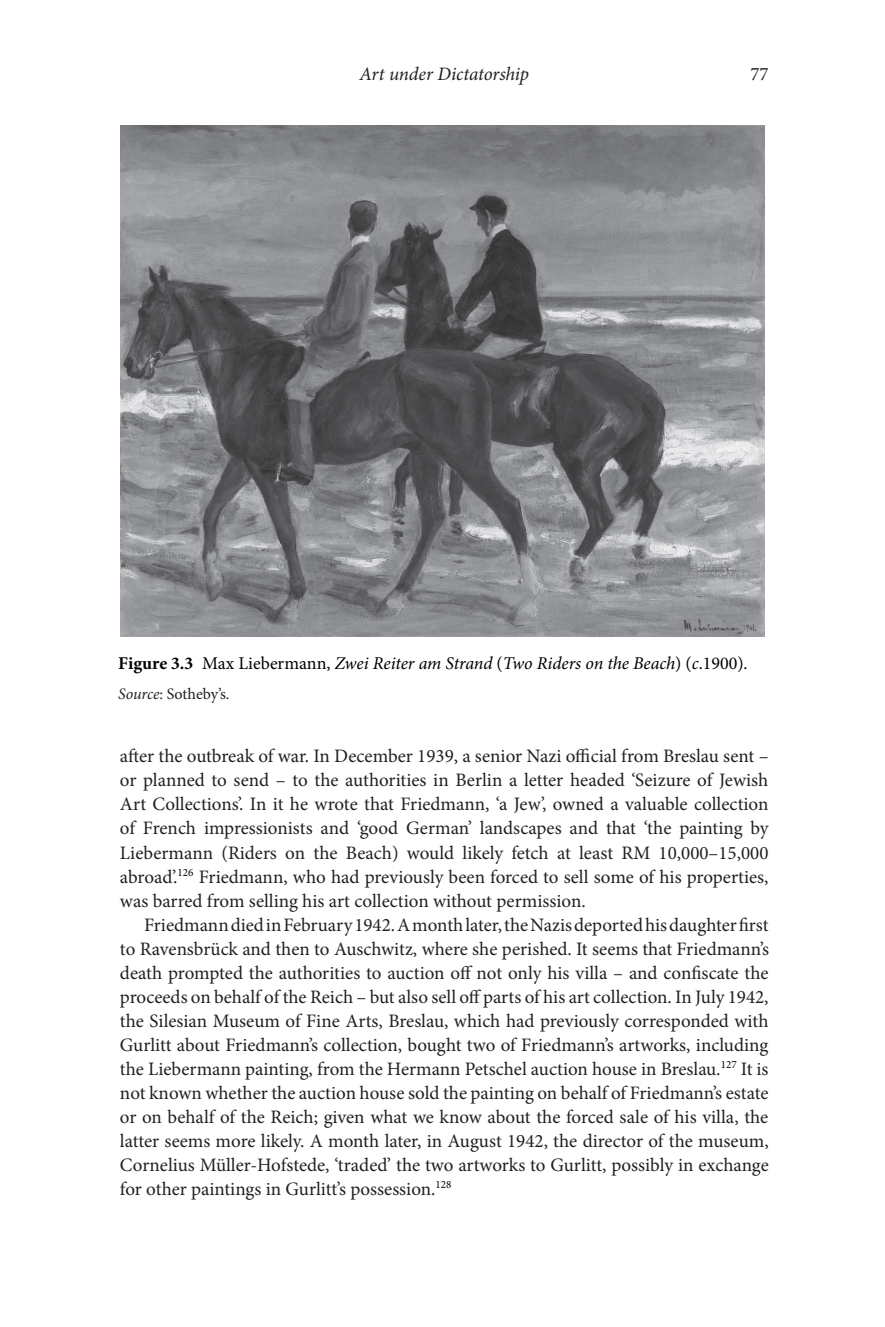
<style>
.page{position:relative;width:885px;height:1327px;background:#fff}
.page>*{position:absolute;margin:0;border:0;box-sizing:border-box;transform-origin:0 0}
.t1{font:19px/24px "Minion Pro";color:#231f20;text-align:justify}
.t2{font:italic 19px "Minion Pro";letter-spacing:-.01em;color:#231f20}
.t3{font:italic 18px "Minion Pro";letter-spacing:-.005em;color:#000}
.t4{font:16px "Minion Pro";color:#231f20}
.s1{font-weight:700;font-style:normal}
.s2{font-style:normal}
.s3{font-style:italic}
</style>
<div class="page">
<img style="left:120px;top:126px;width:644px;height:510px">
<p class="t2" style="left:359px;top:66px;width:171px">Art under Dictatorship</p>
<p class="t1" style="left:750px;top:63px;width:20px">77</p>
<p class="t3" style="left:118px;top:655px;width:630px"><span class="s1">Figure 3.3</span> <span class="s2">Max Liebermann,</span> Zwei Reiter am Strand <span class="s2">(</span> Two Riders on the Beach <span class="s2">) (</span> c <span class="s2">.1900).</span></p>
<p class="t4" style="left:118px;top:687px;width:113px"><span class="s3">Source</span> : Sotheby’s.</p>
<p class="t1" style="left:120px;top:746px;width:650px">after the outbreak of war. In December 1939, a senior Nazi official from Breslau sent – or planned to send – to the authorities in Berlin a letter headed ‘Seizure of Jewish Art Collections’. In it he wrote that Friedmann, ‘a Jew’, owned a valuable collection of French impressionists and ‘good German’ landscapes and that ‘the painting by Liebermann (Riders on the Beach) would likely fetch at least RM 10,000–15,000 abroad’. <sup>126</sup> Friedmann, who had previously been forced to sell some of his properties, was barred from selling his art collection without permission.</p>
<p class="t1" style="left:120px;top:914px;width:650px;text-indent:24px">Friedmann died in February 1942. A month later, the Nazis deported his daughter first to Ravensbr ü ck and then to Auschwitz, where she perished. It seems that Friedmann’s death prompted the authorities to auction off not only his villa – and confiscate the proceeds on behalf of the Reich – but also sell off parts of his art collection. In July 1942, the Silesian Museum of Fine Arts, Breslau, which had previously corresponded with Gurlitt about Friedmann’s collection, bought two of Friedmann’s artworks, including the Liebermann painting, from the Hermann Petschel auction house in Breslau. <sup>127</sup> It is not known whether the auction house sold the painting on behalf of Friedmann’s estate or on behalf of the Reich; given what we know about the forced sale of his villa, the latter seems more likely. A month later, in August 1942, the director of the museum, Cornelius M ü ller-Hofstede, ‘traded’ the two artworks to Gurlitt, possibly in exchange for other paintings in Gurlitt’s possession. <sup>128</sup></p>
</div>
